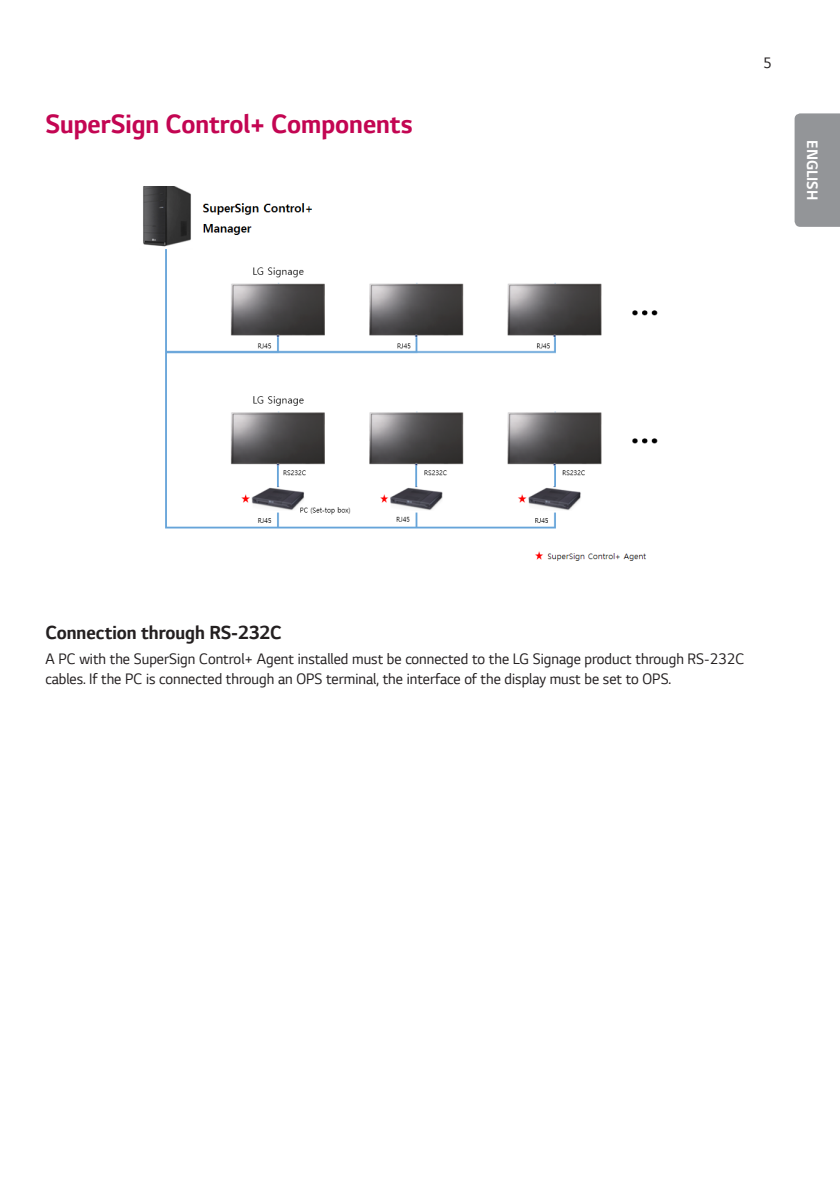
<style>
.page{position:relative;width:840px;height:1191px;background:#fff}
.page>*{position:absolute;margin:0;border:0;box-sizing:border-box;transform-origin:0 0}
.Title2{font:700 28px "LG Smart";color:#c30552;scale:.95 1}
.Title3{font:700 20px "LG Smart";color:#231f20;scale:.95 1}
.Body{font:16px/20px "LG Smart";color:#231f20;scale:.95 1}
.t1{font:700 16px "LG Smart";color:#fff;scale:.95 1}
</style>
<div class="page">
<div style="left:794px;top:113px;width:45px;height:114px;background:#939598"></div>
<img style="left:143px;top:186px;width:515px;height:375px">
<p class="Title2" style="left:45px;top:105px;width:388px">SuperSign Control+ Components</p>
<p class="Body" style="left:762px;top:52px;width:11px">5</p>
<p class="t1" style="left:822px;top:140px;width:65px;rotate:90deg">ENGLISH</p>
<p class="Title3" style="left:45px;top:618px;width:250px">Connection through RS-232C</p>
<p class="Body" style="left:45px;top:648px;width:736px">A PC with the SuperSign Control+ Agent installed must be connected to the LG Signage product through RS-232C cables. If the PC is connected through an OPS terminal, the interface of the display must be set to OPS.</p>
</div>
